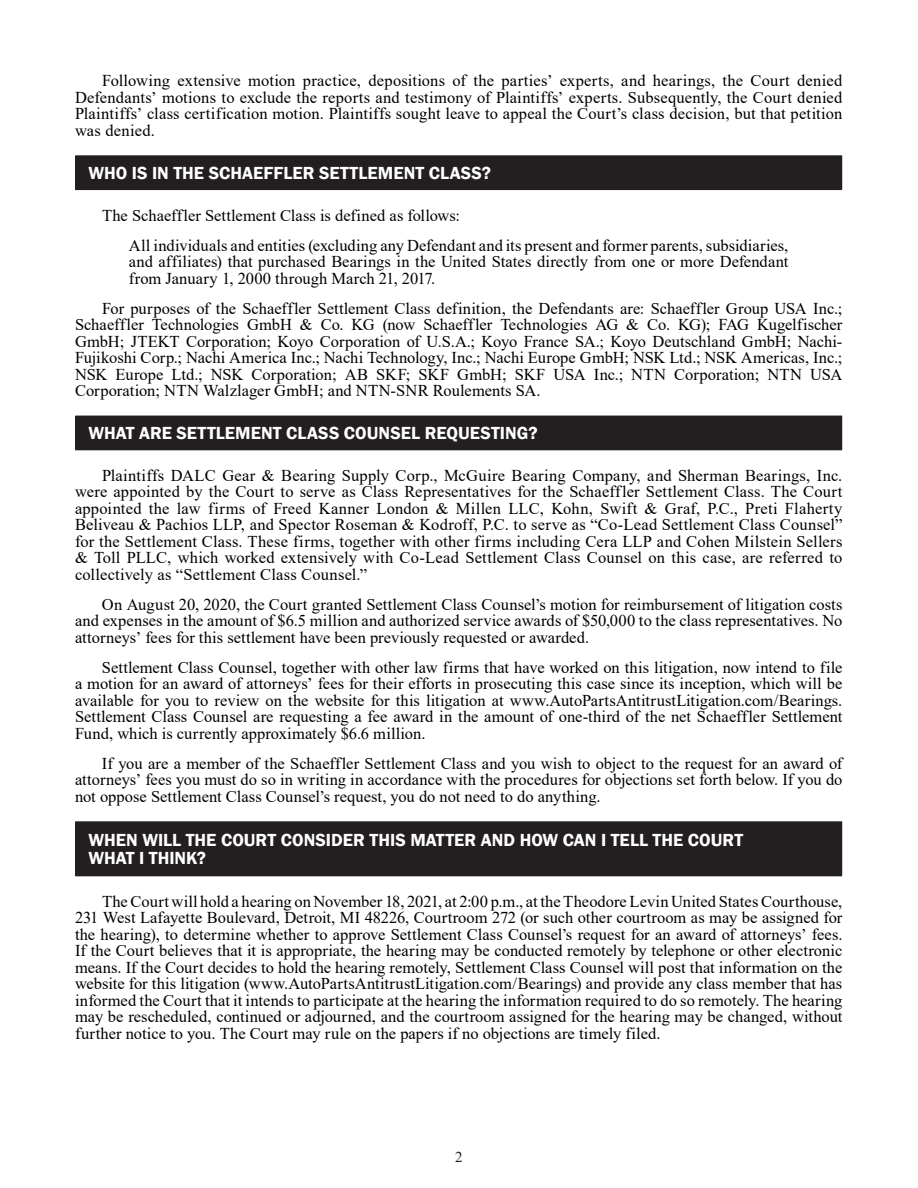
<style>
.page{position:relative;width:918px;height:1188px;background:#fff}
.page>*{position:absolute;margin:0;border:0;box-sizing:border-box;transform-origin:0 0}
.H1__Numbered{font:600 18px/18px "Franklin Gothic";color:#fff}
.Body_Copy{font:16.5px/16.5px "Times New Roman";letter-spacing:.005em;color:#000;text-align:justify}
.t1{font:15px "Times New Roman";color:#231f20}
</style>
<div class="page">
<div style="left:76px;top:156px;width:766px;height:34px;background:#231f20"></div>
<hr style="left:75px;top:155px;width:767px;height:1px;background:#231f20">
<hr style="left:75px;top:156px;width:1px;height:33px;background:#231f20">
<hr style="left:75px;top:189px;width:767px;height:1px;background:#231f20">
<div style="left:76px;top:416px;width:766px;height:34px;background:#231f20"></div>
<hr style="left:75px;top:416px;width:1px;height:33px;background:#231f20">
<hr style="left:75px;top:449px;width:767px;height:1px;background:#231f20">
<div style="left:76px;top:822px;width:766px;height:54px;background:#231f20"></div>
<hr style="left:75px;top:821px;width:767px;height:1px;background:#231f20">
<hr style="left:75px;top:822px;width:1px;height:53px;background:#231f20">
<hr style="left:75px;top:875px;width:767px;height:1px;background:#231f20">
<p class="Body_Copy" style="left:75px;top:72px;width:769px;text-indent:27px">Following extensive motion practice, depositions of the parties’ experts, and hearings, the Court denied Defendants’ motions to exclude the reports and testimony of Plaintiffs’ experts. Subsequently, the Court denied Plaintiffs’ class certification motion. Plaintiffs sought leave to appeal the Court’s class decision, but that petition was denied.</p>
<p class="H1__Numbered" style="left:88px;top:164px;width:404px">WHO IS IN THE SCHAEFFLER SETTLEMENT CLASS?</p>
<p class="Body_Copy" style="left:102px;top:206px;width:360px">The Schaeffler Settlement Class is defined as follows:</p>
<p class="Body_Copy" style="left:129px;top:236px;width:661px">All individuals and entities (excluding any Defendant and its present and former parents, subsidiaries, and affiliates) that purchased Bearings in the United States directly from one or more Defendant from January 1, 2000 through March 21, 2017.</p>
<p class="Body_Copy" style="left:75px;top:299px;width:769px;text-indent:27px">For purposes of the Schaeffler Settlement Class definition, the Defendants are: Schaeffler Group USA Inc.; Schaeffler Technologies GmbH &amp; Co. KG (now Schaeffler Technologies AG &amp; Co. KG); FAG Kugelfischer GmbH; JTEKT Corporation; Koyo Corporation of U.S.A.; Koyo France SA.; Koyo Deutschland GmbH; Nachi-Fujikoshi Corp.; Nachi America Inc.; Nachi Technology, Inc.; Nachi Europe GmbH; NSK Ltd.; NSK Americas, Inc.; NSK Europe Ltd.; NSK Corporation; AB SKF; SKF GmbH; SKF USA Inc.; NTN Corporation; NTN USA Corporation; NTN Walzlager GmbH; and NTN-SNR Roulements SA.</p>
<p class="H1__Numbered" style="left:88px;top:424px;width:451px">WHAT ARE SETTLEMENT CLASS COUNSEL REQUESTING?</p>
<p class="Body_Copy" style="left:75px;top:467px;width:769px;text-indent:27px">Plaintiffs DALC Gear &amp; Bearing Supply Corp., McGuire Bearing Company, and Sherman Bearings, Inc. were appointed by the Court to serve as Class Representatives for the Schaeffler Settlement Class. The Court appointed the law firms of Freed Kanner London &amp; Millen LLC, Kohn, Swift &amp; Graf, P.C., Preti Flaherty Beliveau &amp; Pachios LLP, and Spector Roseman &amp; Kodroff, P.C. to serve as “Co-Lead Settlement Class Counsel” for the Settlement Class. These firms, together with other firms including Cera LLP and Cohen Milstein Sellers &amp; Toll PLLC, which worked extensively with Co-Lead Settlement Class Counsel on this case, are referred to collectively as “Settlement Class Counsel.”</p>
<p class="Body_Copy" style="left:75px;top:596px;width:769px;text-indent:27px">On August 20, 2020, the Court granted Settlement Class Counsel’s motion for reimbursement of litigation costs and expenses in the amount of $6.5 million and authorized service awards of $50,000 to the class representatives. No attorneys’ fees for this settlement have been previously requested or awarded.</p>
<p class="Body_Copy" style="left:75px;top:659px;width:769px;text-indent:27px">Settlement Class Counsel, together with other law firms that have worked on this litigation, now intend to file a motion for an award of attorneys’ fees for their efforts in prosecuting this case since its inception, which will be available for you to review on the website for this litigation at www.AutoPartsAntitrustLitigation.com/Bearings.<br>Settlement Class Counsel are requesting a fee award in the amount of one-third of the net Schaeffler Settlement Fund, which is currently approximately $6.6 million.</p>
<p class="Body_Copy" style="left:75px;top:755px;width:769px;text-indent:27px">If you are a member of the Schaeffler Settlement Class and you wish to object to the request for an award of attorneys’ fees you must do so in writing in accordance with the procedures for objections set forth below. If you do not oppose Settlement Class Counsel’s request, you do not need to do anything.</p>
<p class="H1__Numbered" style="left:88px;top:831px;width:656px">WHEN WILL THE COURT CONSIDER THIS MATTER AND HOW CAN I TELL THE COURT<br>WHAT I THINK?</p>
<p class="Body_Copy" style="left:75px;top:893px;width:769px;text-indent:27px">The Court will hold a hearing on November 18, 2021, at 2:00 p.m., at the Theodore Levin United States Courthouse, 231 West Lafayette Boulevard, Detroit, MI 48226, Courtroom 272 (or such other courtroom as may be assigned for the hearing), to determine whether to approve Settlement Class Counsel’s request for an award of attorneys’ fees.<br>If the Court believes that it is appropriate, the hearing may be conducted remotely by telephone or other electronic means. If the Court decides to hold the hearing remotely, Settlement Class Counsel will post that information on the website for this litigation (www.AutoPartsAntitrustLitigation.com/Bearings) and provide any class member that has informed the Court that it intends to participate at the hearing the information required to do so remotely. The hearing may be rescheduled, continued or adjourned, and the courtroom assigned for the hearing may be changed, without further notice to you. The Court may rule on the papers if no objections are timely filed.</p>
<p class="t1" style="left:455px;top:1146px;width:9px">2</p>
</div>
